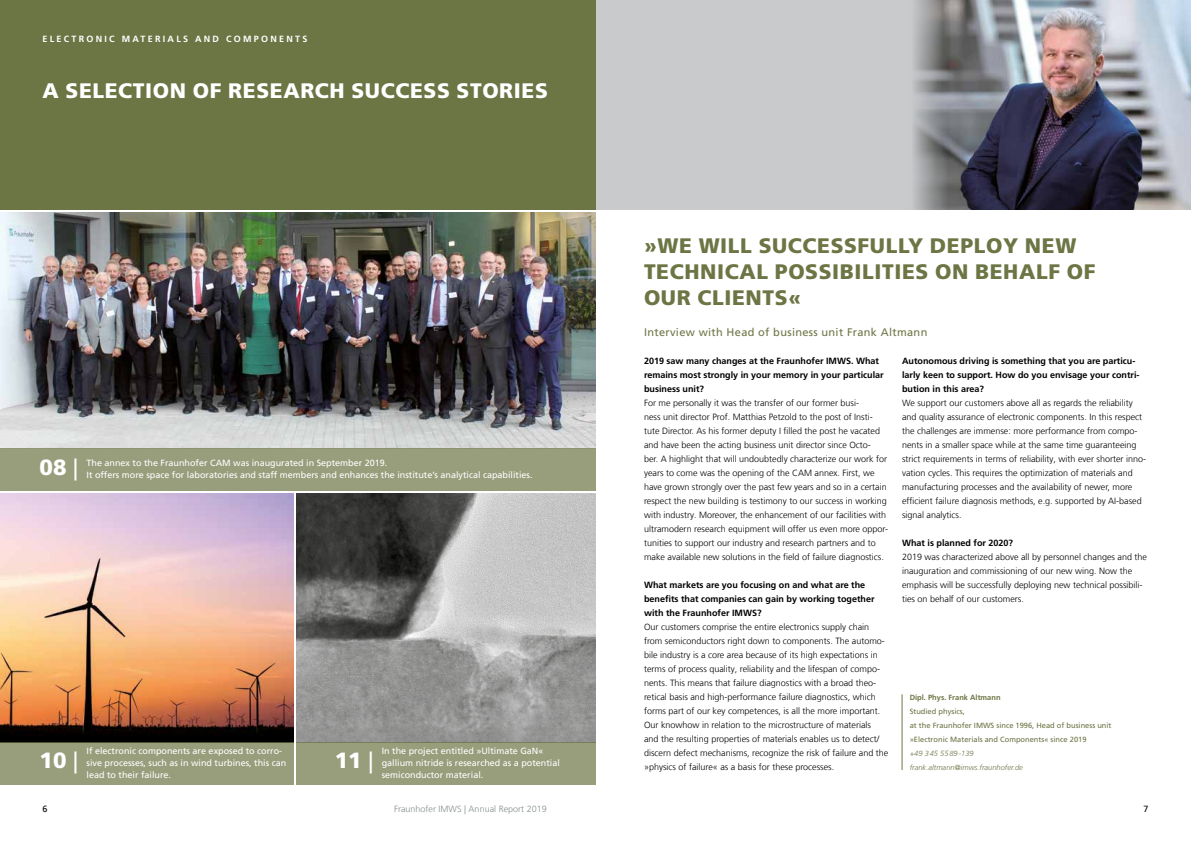
<style>
.page{position:relative;width:1191px;height:842px;background:#fff}
.page>*{position:absolute;margin:0;border:0;box-sizing:border-box;transform-origin:0 0}
.t1{font:900 22px "Frutiger LT Com";color:#fff}
.t2{font:900 21px/26px "Frutiger LT Com";letter-spacing:.03em;color:#6c7544}
.t3{font:900 21px "Frutiger LT Com";letter-spacing:.03em;color:#fff}
.t4{font:11px "Frutiger LT Com";letter-spacing:.03em;color:#6c7544}
.t5{font:300 9px/14px "Frutiger LT Com";color:#000}
.t6{font:9px/12px "Frutiger LT Com";color:#fff}
.t7{font:700 9px/14px "Frutiger LT Com";color:#000}
.t8{font:700 9px "Frutiger LT Com";letter-spacing:.25em;color:#fff}
.t9{font:300 9px "Frutiger LT Com";color:#868c8d}
.t10{font:9px "Frutiger LT Com";color:#000}
.t11{font:7.5px/14px "Frutiger LT Com";color:#6c7544}
.t12{font:italic 300 7.5px/14px "Frutiger LT Com";color:#6c7544}
.t13{font:700 7.5px "Frutiger LT Com";color:#6c7544}
.s1{font-weight:400}
</style>
<div class="page">
<div style="left:595px;top:0;width:596px;height:210px;background:#c8cacc"></div>
<div style="left:0;top:0;width:595px;height:210px;background:#6c7544"></div>
<img style="left:913px;top:0;width:278px;height:210px">
<hr style="left:901px;top:694px;width:1px;height:76px;background:#6c7544">
<img style="left:0;top:213px;width:595px;height:235px">
<img style="left:0;top:494px;width:293px;height:248px">
<div style="left:0;top:448px;width:595px;height:43px;background:#989e7c"></div>
<div style="left:0;top:742px;width:293px;height:43px;background:#989e7c"></div>
<img style="left:296px;top:494px;width:299px;height:248px">
<div style="left:296px;top:742px;width:299px;height:43px;background:#989e7c"></div>
<p class="t8" style="left:43px;top:34px;width:266px">ELECTRONIC MATERIALS AND COMPONENTS</p>
<h2 class="t3" style="left:43px;top:78px;width:507px">A SELECTION OF RESEARCH SUCCESS STORIES</h2>
<h1 class="t1" style="left:40px;top:454px;width:40px">08 <span class="s1">|</span></h1>
<p class="t6" style="left:87px;top:457px;width:447px">The annex to the Fraunhofer CAM was inaugurated in September 2019.<br>It offers more space for laboratories and staff members and enhances the institute’s analytical capabilities.</p>
<h1 class="t1" style="left:40px;top:747px;width:40px">10 <span class="s1">|</span></h1>
<p class="t6" style="left:87px;top:745px;width:201px">If electronic components are exposed to corro&shy;sive processes, such as in wind turbines, this can lead to their failure.</p>
<h1 class="t1" style="left:335px;top:747px;width:40px">11 <span class="s1">|</span></h1>
<p class="t6" style="left:382px;top:745px;width:180px">In the project entitled »Ultimate GaN« gallium nitride is researched as a potential semiconductor material.</p>
<h2 class="t2" style="left:644px;top:232px;width:453px">»WE WILL SUCCESSFULLY DEPLOY NEW<br>TECHNICAL POSSIBILITIES ON BEHALF OF<br>OUR CLIENTS«</h2>
<p class="t4" style="left:644px;top:326px;width:285px">Interview with Head of business unit Frank Altmann</p>
<p class="t7" style="left:644px;top:354px;width:241px">2019 saw many changes at the Fraunhofer IMWS. What remains most strongly in your memory in your particular business unit?</p>
<p class="t5" style="left:644px;top:396px;width:246px">For me personally it was the transfer of our former busi-<br>ness unit director Prof. Matthias Petzold to the post of Insti&shy;tute Director. As his former deputy I filled the post he vacated and have been the acting business unit director since Octo-<br>ber. A highlight that will undoubtedly characterize our work for years to come was the opening of the CAM annex. First, we have grown strongly over the past few years and so in a certain respect the new building is testimony to our success in working with industry. Moreover, the enhancement of our facilities with ultramodern research equipment will offer us even more oppor&shy;tunities to support our industry and research partners and to make available new solutions in the field of failure diagnostics.</p>
<p class="t7" style="left:644px;top:578px;width:232px">What markets are you focusing on and what are the benefits that companies can gain by working together with the Fraunhofer IMWS?</p>
<p class="t5" style="left:644px;top:620px;width:246px">Our customers comprise the entire electronics supply chain from semiconductors right down to components. The automo&shy;bile industry is a core area because of its high expectations in terms of process quality, reliability and the lifespan of compo&shy;nents. This means that failure diagnostics with a broad theo&shy;retical basis and high-performance failure diagnostics, which forms part of our key competences, is all the more important.<br>Our knowhow in relation to the microstructure of materials<br>and the resulting properties of materials enables us to detect/ discern defect mechanisms, recognize the risk of failure and the »physics of failure« as a basis for these processes.</p>
<p class="t7" style="left:902px;top:354px;width:239px">Autonomous driving is something that you are particu&shy;larly keen to support. How do you envisage your contri&shy;bution in this area?</p>
<p class="t5" style="left:902px;top:396px;width:245px">We support our customers above all as regards the reliability and quality assurance of electronic components. In this respect the challenges are immense: more performance from compo&shy;nents in a smaller space while at the same time guaranteeing strict requirements in terms of reliability, with ever shorter inno&shy;vation cycles. This requires the optimization of materials and manufacturing processes and the availability of newer, more efficient failure diagnosis methods, e.g. supported by AI-based signal analytics.</p>
<p class="t7" style="left:902px;top:536px;width:113px">What is planned for 2020?</p>
<p class="t5" style="left:902px;top:550px;width:247px">2019 was characterized above all by personnel changes and the inauguration and commissioning of our new wing. Now the emphasis will be successfully deploying new technical possibili&shy;ties on behalf of our customers.</p>
<p class="t13" style="left:909px;top:693px;width:92px">Dipl. Phys. Frank Altmann</p>
<p class="t11" style="left:909px;top:704px;width:203px">Studied physics,<br>at the Fraunhofer IMWS since 1996, Head of business unit »Electronic Materials and Components« since 2019</p>
<p class="t12" style="left:909px;top:746px;width:115px">+49 345 5589-139 frank.altmann@imws.fraunhofer.de</p>
<p class="t9" style="left:394px;top:804px;width:154px">Fraunhofer IMWS | Annual Report 2019</p>
<p class="t10" style="left:43px;top:804px;width:7px">6</p>
<p class="t10" style="left:1143px;top:804px;width:7px">7</p>
</div>
